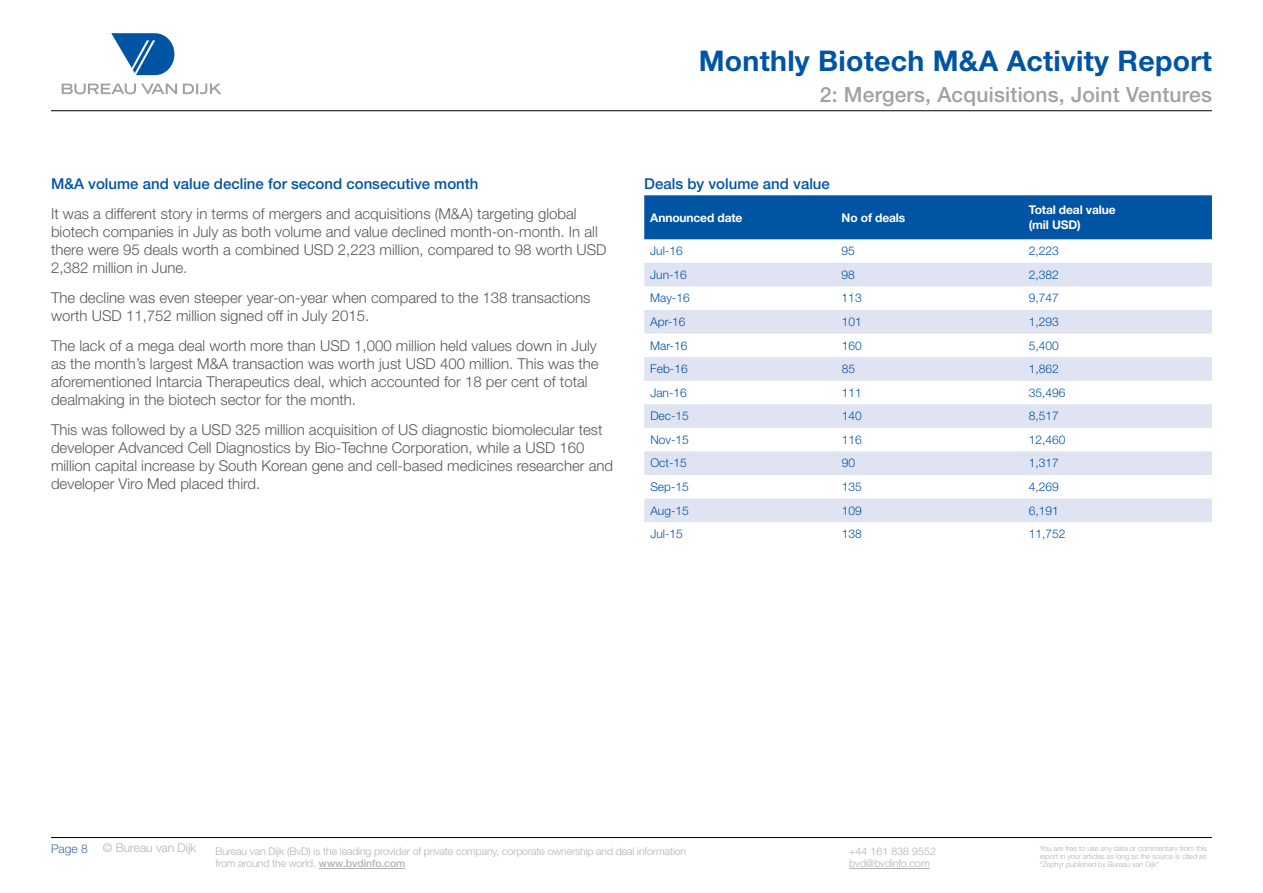
<style>
.page{position:relative;width:1263px;height:893px;background:#fff}
.page>*{position:absolute;margin:0;border:0;box-sizing:border-box;transform-origin:0 0}
.t1{font:700 28.5px "Helvetica Neue LTW1 G";letter-spacing:.01em;color:#0054a4}
.t2{font:500 21px "Helvetica Neue LTW1 G";letter-spacing:.01em;color:#9fa1a4}
.t3{font:300 15px/18px "Helvetica Neue LT Std";color:#58595b}
.t4{font:500 15px "Helvetica Neue LTW1 G";color:#0054a4}
.t5{font:300 12px "Helvetica Neue LT Std";color:#0054a4}
.t6{font:700 12px/14.4px "Helvetica Neue LTW1 G";letter-spacing:-.01em;color:#fff}
.t7{font:300 12px "Helvetica Neue LT Std";color:#b1b3b5}
.t8{font:300 12px "Helvetica Neue LT Std";color:#3f6ab1}
.t9{font:300 10.5px/12.6px "Helvetica Neue LT Std";letter-spacing:-.01em;color:#b1b3b5}
.t10{font:300 7.5px/8.2px "Helvetica Neue LT Std";letter-spacing:-.015em;color:#b1b3b5;text-align:justify}
.s1{font-family:"Helvetica Neue LTW1 G";font-weight:500}
</style>
<div class="page">
<hr style="left:319px;top:868px;width:86px;height:1px;background:#b1b3b5">
<hr style="left:849px;top:868px;width:81px;height:1px;background:#b1b3b5">
<svg style="left:62px;top:84px;width:159px;height:10px"></svg>
<svg style="left:111px;top:33px;width:63px;height:42px"></svg>
<hr style="left:51px;top:110px;width:1161px;height:1px;background:#000">
<hr style="left:51px;top:837px;width:1161px;height:1px;background:#000">
<div style="left:644px;top:195px;width:568px;height:44px;background:#0054a4"></div>
<svg style="left:644px;top:263px;width:568px;height:259px;fill:#e0e3f2"></svg>
<p class="t4" style="left:51px;top:175px;width:429px">M&amp;A volume and value decline for second consecutive month</p>
<p class="t3" style="left:51px;top:205px;width:557px">It was a different story in terms of mergers and acquisitions (M&amp;A) targeting global biotech companies in July as both volume and value declined month-on-month. In all there were 95 deals worth a combined USD 2,223 million, compared to 98 worth USD 2,382 million in June.</p>
<p class="t3" style="left:51px;top:289px;width:541px">The decline was even steeper year-on-year when compared to the 138 transactions worth USD 11,752 million signed off in July 2015.</p>
<p class="t3" style="left:51px;top:337px;width:549px">The lack of a mega deal worth more than USD 1,000 million held values down in July as the month’s largest M&amp;A transaction was worth just USD 400 million. This was the aforementioned Intarcia Therapeutics deal, which accounted for 18 per cent of total dealmaking in the biotech sector for the month.</p>
<p class="t3" style="left:51px;top:421px;width:564px">This was followed by a USD 325 million acquisition of US diagnostic biomolecular test developer Advanced Cell Diagnostics by Bio-Techne Corporation, while a USD 160 million capital increase by South Korean gene and cell-based medicines researcher and developer Viro Med placed third.</p>
<h1 class="t1" style="left:699px;top:43px;width:515px">Monthly Biotech M&amp;A Activity Report</h1>
<h2 class="t2" style="left:820px;top:82px;width:393px">2: Mergers, Acquisitions, Joint Ventures</h2>
<p class="t4" style="left:644px;top:175px;width:187px">Deals by volume and value</p>
<p class="t6" style="left:650px;top:210px;width:94px">Announced date</p>
<p class="t6" style="left:842px;top:210px;width:65px">No of deals</p>
<p class="t6" style="left:1029px;top:203px;width:88px">Total deal value (mil USD)</p>
<p class="t5" style="left:650px;top:244px;width:34px">Jul-16</p>
<p class="t5" style="left:842px;top:244px;width:15px">95</p>
<p class="t5" style="left:1029px;top:244px;width:32px">2,223</p>
<p class="t5" style="left:650px;top:267px;width:38px">Jun-16</p>
<p class="t5" style="left:842px;top:267px;width:15px">98</p>
<p class="t5" style="left:1029px;top:267px;width:32px">2,382</p>
<p class="t5" style="left:650px;top:291px;width:41px">May-16</p>
<p class="t5" style="left:842px;top:291px;width:22px">113</p>
<p class="t5" style="left:1029px;top:291px;width:32px">9,747</p>
<p class="t5" style="left:650px;top:314px;width:37px">Apr-16</p>
<p class="t5" style="left:842px;top:314px;width:22px">101</p>
<p class="t5" style="left:1029px;top:314px;width:32px">1,293</p>
<p class="t5" style="left:650px;top:338px;width:39px">Mar-16</p>
<p class="t5" style="left:842px;top:338px;width:22px">160</p>
<p class="t5" style="left:1029px;top:338px;width:32px">5,400</p>
<p class="t5" style="left:650px;top:362px;width:39px">Feb-16</p>
<p class="t5" style="left:842px;top:362px;width:15px">85</p>
<p class="t5" style="left:1029px;top:362px;width:32px">1,862</p>
<p class="t5" style="left:650px;top:385px;width:38px">Jan-16</p>
<p class="t5" style="left:842px;top:385px;width:22px">111</p>
<p class="t5" style="left:1029px;top:385px;width:38px">35,496</p>
<p class="t5" style="left:650px;top:409px;width:40px">Dec-15</p>
<p class="t5" style="left:842px;top:409px;width:22px">140</p>
<p class="t5" style="left:1029px;top:409px;width:32px">8,517</p>
<p class="t5" style="left:650px;top:432px;width:40px">Nov-15</p>
<p class="t5" style="left:842px;top:432px;width:22px">116</p>
<p class="t5" style="left:1029px;top:432px;width:38px">12,460</p>
<p class="t5" style="left:650px;top:456px;width:38px">Oct-15</p>
<p class="t5" style="left:842px;top:456px;width:15px">90</p>
<p class="t5" style="left:1029px;top:456px;width:32px">1,317</p>
<p class="t5" style="left:650px;top:479px;width:40px">Sep-15</p>
<p class="t5" style="left:842px;top:479px;width:22px">135</p>
<p class="t5" style="left:1029px;top:479px;width:32px">4,269</p>
<p class="t5" style="left:650px;top:503px;width:40px">Aug-15</p>
<p class="t5" style="left:842px;top:503px;width:22px">109</p>
<p class="t5" style="left:1029px;top:503px;width:32px">6,191</p>
<p class="t5" style="left:650px;top:527px;width:34px">Jul-15</p>
<p class="t5" style="left:842px;top:527px;width:22px">138</p>
<p class="t5" style="left:1029px;top:527px;width:38px">11,752</p>
<p class="t8" style="left:51px;top:841px;width:38px">Page 8</p>
<p class="t7" style="left:103px;top:840px;width:95px">© Bureau van Dijk</p>
<p class="t9" style="left:215px;top:845px;width:472px">Bureau van Dijk (BvD) is the leading provider of private company, corporate ownership and deal information from around the world. <span class="s1">www.bvdinfo.com</span></p>
<p class="t10" style="left:1040px;top:844px;width:169px">You are free to use any data or commentary from this report in your articles as long as the source is cited as “Zephyr published by Bureau van Dijk”</p>
<p class="t9" style="left:849px;top:845px;width:88px">+44 161 838 9552 bvd@bvdinfo.com</p>
</div>
